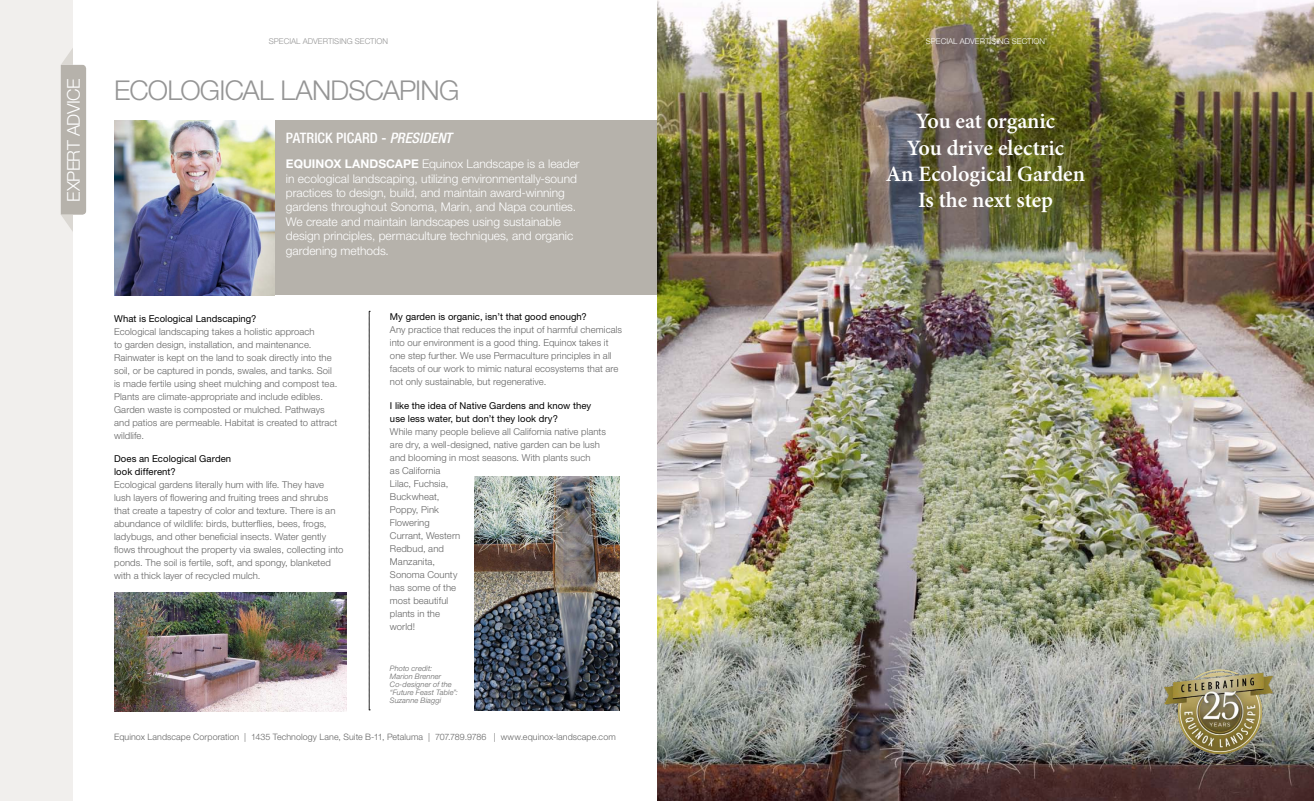
<style>
.page{position:relative;width:1314px;height:801px;background:#fff}
.page>*{position:absolute;margin:0;border:0;box-sizing:border-box;transform-origin:0 0}
.t1{font:300 27.3px "Helvetica Neue LT Std";letter-spacing:-.03em;color:#959595}
.t2{font:600 22px/26.4px "Minion Pro";color:#fff;text-align:center}
.t3{font:300 17.6px "Helvetica Neue LT Std";letter-spacing:-.03em;color:#fff}
.t4{font:500 condensed 14.4px "Helvetica Neue LT Std";letter-spacing:.005em;color:#fff}
.t5{font:300 12px/14.5px "Helvetica Neue LT Std";color:#fff}
.t6{font:300 9.5px/13px "Helvetica Neue LT Std";letter-spacing:.01em;color:#636363}
.t7{font:9.5px/13px "Helvetica Neue LT Std";letter-spacing:.005em;color:#000}
.t8{font:300 8.8px "Helvetica Neue LT Std";letter-spacing:.01em;color:#636363}
.t9{font:300 8px "Helvetica Neue LT Std";color:#959595}
.t10{font:300 8px "Helvetica Neue LT Std";color:#fff}
.t11{font:italic 300 7.5px/8px "Helvetica Neue LT Std";letter-spacing:.015em;color:#636363}
.s1{font-style:italic}
.s2{font-weight:700}
</style>
<div class="page">
<div style="left:114px;top:120px;width:549px;height:175px;background:#b6b2ab"></div>
<img style="left:114px;top:120px;width:160px;height:176px">
<svg style="left:369px;top:311px;width:1px;height:400px"></svg>
<img style="left:657px;top:0;width:657px;height:801px">
<img style="left:475px;top:476px;width:145px;height:234px">
<img style="left:114px;top:593px;width:232px;height:119px">
<img style="left:1161px;top:652px;width:117px;height:119px">
<div style="left:0;top:0;width:73px;height:801px;background:#f1efed"></div>
<svg style="left:61px;top:48px;width:25px;height:183px;background:#c1bdb7"></svg>
<h3 class="t3" style="left:63px;top:202px;width:125px;rotate:-90deg">expert advice</h3>
<p class="t9" style="left:269px;top:36px;width:121px">special advertising section</p>
<p class="t10" style="left:926px;top:36px;width:121px">special advertising section</p>
<h1 class="t1" style="left:114px;top:74px;width:347px">Ecological Landscaping</h1>
<h3 class="t4" style="left:286px;top:130px;width:167px">PATRICK PICARD - <span class="s1">PRESIDENT</span></h3>
<p class="t5" style="left:286px;top:156px;width:295px"><span class="s2">EQUINOX LANDSCAPE</span> Equinox Landscape is a leader in ecological landscaping, utilizing environmentally-sound practices to design, build, and maintain award-winning gardens throughout Sonoma, Marin, and Napa counties.<br>We create and maintain landscapes using sustainable design principles, permaculture techniques, and organic gardening methods.</p>
<p class="t7" style="left:114px;top:312px;width:144px">What is Ecological Landscaping?</p>
<p class="t6" style="left:114px;top:325px;width:225px">Ecological landscaping takes a holistic approach<br>to garden design, installation, and maintenance.<br>Rainwater is kept on the land to soak directly into the soil, or be captured in ponds, swales, and tanks. Soil is made fertile using sheet mulching and compost tea.<br>Plants are climate-appropriate and include edibles.<br>Garden waste is composted or mulched. Pathways and patios are permeable. Habitat is created to attract wildlife.</p>
<p class="t7" style="left:114px;top:452px;width:119px">Does an Ecological Garden look different?</p>
<p class="t6" style="left:114px;top:478px;width:231px">Ecological gardens literally hum with life. They have<br>lush layers of flowering and fruiting trees and shrubs that create a tapestry of color and texture. There is an abundance of wildlife: birds, butterflies, bees, frogs, ladybugs, and other beneficial insects. Water gently flows throughout the property via swales, collecting into ponds. The soil is fertile, soft, and spongy, blanketed with a thick layer of recycled mulch.</p>
<p class="t7" style="left:390px;top:310px;width:198px">My garden is organic, isn’t that good enough?</p>
<p class="t6" style="left:390px;top:323px;width:234px">Any practice that reduces the input of harmful chemicals into our environment is a good thing. Equinox takes it one step further. We use Permaculture principles in all facets of our work to mimic natural ecosystems that are not only sustainable, but regenerative.</p>
<p class="t7" style="left:390px;top:399px;width:203px">I like the idea of Native Gardens and know they use less water, but don’t they look dry?</p>
<p class="t6" style="left:390px;top:425px;width:218px">While many people believe all California native plants are dry, a well-designed, native garden can be lush and blooming in most seasons. With plants such<br>as California<br>Lilac, Fuchsia,<br>Buckwheat,<br>Poppy, Pink<br>Flowering<br>Currant, Western<br>Redbud, and<br>Manzanita,<br>Sonoma County<br>has some of the<br>most beautiful<br>plants in the<br>world!</p>
<p class="t11" style="left:390px;top:664px;width:70px">Photo credit:<br>Marion Brenner<br>Co-designer of the “Future Feast Table”:<br>Suzanne Biaggi</p>
<p class="t8" style="left:114px;top:732px;width:503px">Equinox Landscape Corporation | 1435 Technology Lane, Suite B-11, Petaluma | 707.789.9786 | www.equinox-landscape.com</p>
<h2 class="t2" style="left:886px;top:108px;width:201px">You eat organic<br>You drive electric<br>An Ecological Garden</h2>
<h2 class="t2" style="left:918px;top:187px;width:137px">Is the next step</h2>
</div>
